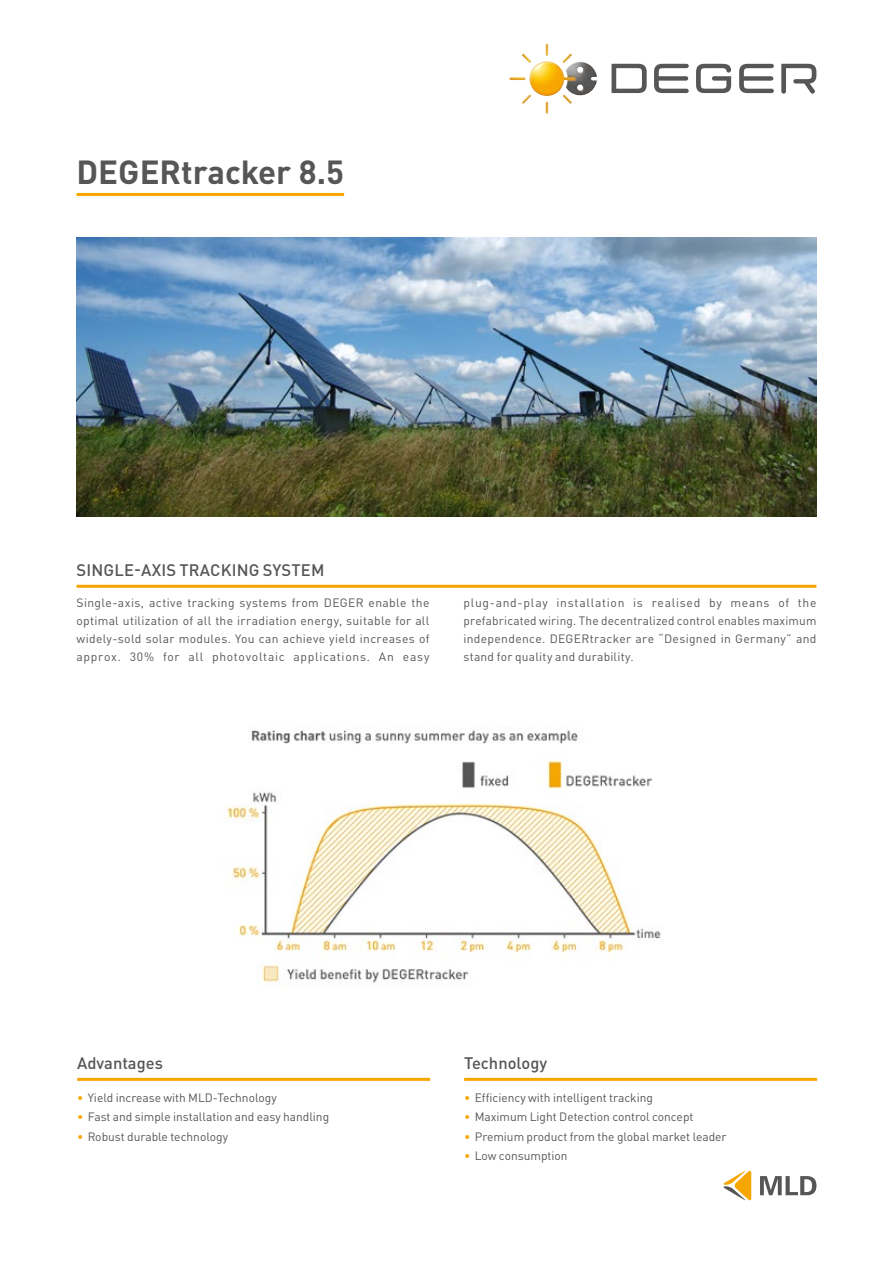
<style>
.page{position:relative;width:893px;height:1263px;background:#fff}
.page>*{position:absolute;margin:0;border:0;box-sizing:border-box;transform-origin:0 0}
.t1{font:700 33px "DIN Pro";color:#565656}
.t2{font:500 16.5px "DIN Pro";letter-spacing:.01em;color:#565656}
.t3{font:12px/18px "DIN Pro";color:#565656;text-align:justify}
.s1{color:#f7a600}
</style>
<div class="page">
<svg style="left:739px;top:64px;width:35px;height:29px"></svg>
<svg style="left:611px;top:64px;width:36px;height:29px"></svg>
<svg style="left:696px;top:64px;width:35px;height:29px"></svg>
<svg style="left:654px;top:64px;width:35px;height:29px"></svg>
<svg style="left:781px;top:64px;width:35px;height:30px"></svg>
<img style="left:509px;top:44px;width:88px;height:70px">
<hr style="left:77px;top:585px;width:739px;height:3px;background:#f7a600">
<hr style="left:77px;top:1078px;width:353px;height:3px;background:#f7a600">
<hr style="left:464px;top:1078px;width:353px;height:3px;background:#f7a600">
<img style="left:227px;top:730px;width:434px;height:256px">
<hr style="left:77px;top:193px;width:267px;height:3px;background:#f7a600">
<svg style="left:723px;top:1170px;width:28px;height:31px"></svg>
<svg style="left:760px;top:1176px;width:56px;height:19px"></svg>
<img style="left:77px;top:237px;width:739px;height:280px">
<h1 class="t1" style="left:77px;top:145px;width:269px">DEGERtracker 8.5</h1>
<h2 class="t2" style="left:77px;top:557px;width:249px">SINGLE-AXIS TRACKING SYSTEM</h2>
<p class="t3" style="left:77px;top:592px;width:354px">Single-axis, active tracking systems from DEGER enable the optimal utilization of all the irradiation energy, suitable for all widely-sold solar modules. You can achieve yield increases of approx. 30% for all photovoltaic applications. An easy</p>
<p class="t3" style="left:463px;top:592px;width:354px">plug-and-play installation is realised by means of the prefabricated wiring. The decentralized control enables maximum independence. DEGERtracker are “Designed in Germany” and stand for quality and durability.</p>
<h2 class="t2" style="left:77px;top:1050px;width:87px">ADVANTAGES</h2>
<p class="t3" style="left:77px;top:1087px;width:201px"><span class="s1">•</span> Yield increase with MLD-Technology</p>
<p class="t3" style="left:77px;top:1106px;width:254px"><span class="s1">•</span> Fast and simple installation and easy handling</p>
<p class="t3" style="left:77px;top:1126px;width:152px"><span class="s1">•</span> Robust durable technology</p>
<h2 class="t2" style="left:464px;top:1050px;width:85px">TECHNOLOGY</h2>
<p class="t3" style="left:464px;top:1087px;width:190px"><span class="s1">•</span> Efficiency with intelligent tracking</p>
<p class="t3" style="left:464px;top:1106px;width:231px"><span class="s1">•</span> Maximum Light Detection control concept</p>
<p class="t3" style="left:464px;top:1126px;width:264px"><span class="s1">•</span> Premium product from the global market leader</p>
<p class="t3" style="left:464px;top:1145px;width:105px"><span class="s1">•</span> Low consumption</p>
</div>
